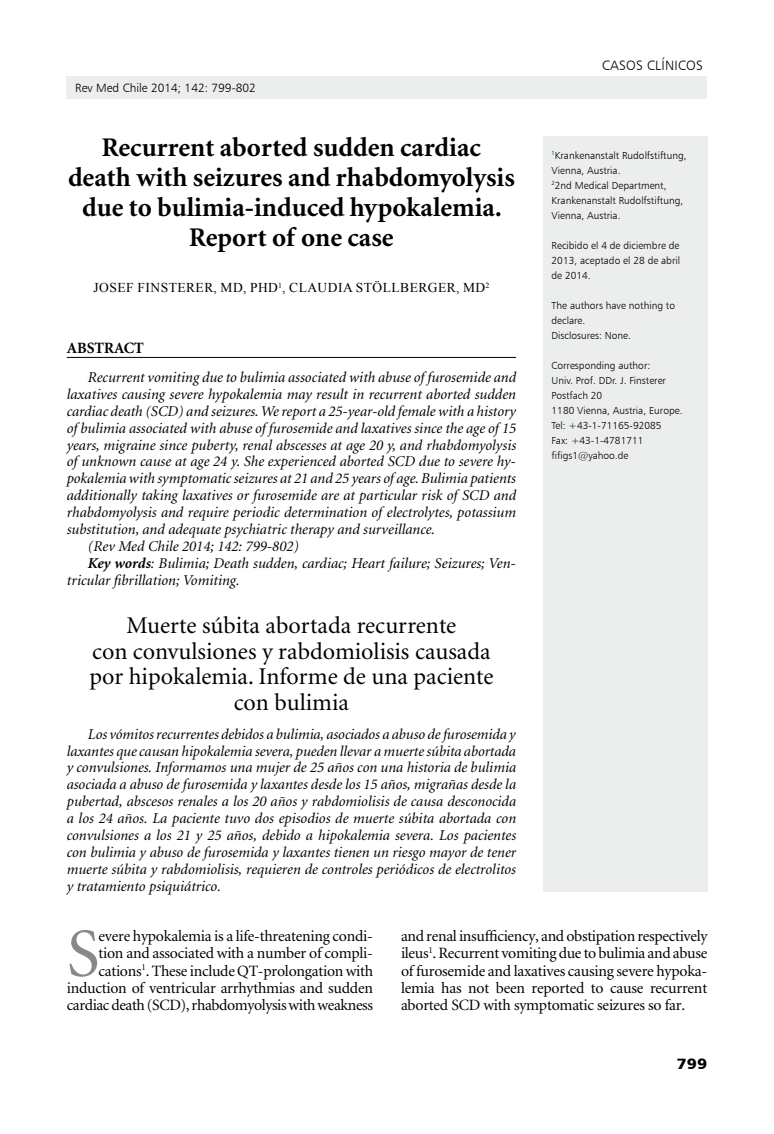
<style>
.page{position:relative;width:774px;height:1134px;background:#fff}
.page>*{position:absolute;margin:0;border:0;box-sizing:border-box;transform-origin:0 0}
.t1{font:68.85px "Minion";color:#87888a}
.t2{font:700 27px/30px "Minion";color:#000;text-align:center}
.t3{font:24px/25.5px "Minion";color:#000;text-align:center}
.t4{font:15.75px/17.2px "Minion";letter-spacing:-.015em;color:#000;text-align:right}
.t5{font:700 15.75px "Minion";color:#000}
.t6{font:italic 15px/17px "Minion";color:#000;text-align:justify}
.t7{font:15px "Humanist 777 BT Black B";color:#000;scale:1.1 1}
.t8{font:13.5px "Times New Roman";letter-spacing:.035em;color:#000}
.t9{font:13.5px "Humanist 777 BT Light B";letter-spacing:.02em;color:#000}
.t10{font:12px "Humanist 777 BT Light B";color:#000}
.t11{font:10.2px/15px "Humanist 777 BT Light B";color:#000}
.s1{font-weight:700}
</style>
<div class="page">
<div style="left:67px;top:77px;width:640px;height:22px;background:#eceded"></div>
<hr style="left:67px;top:357px;width:449px;height:1px;background:#000">
<div style="left:543px;top:136px;width:164px;height:755px;background:#eceded"></div>
<p class="t10" style="left:75px;top:81px;width:182px">Rev Med Chile 2014; 142: 799-802</p>
<h2 class="t2" style="left:68px;top:133px;width:448px">Recurrent aborted sudden cardiac death with seizures and rhabdomyolysis due to bulimia-induced hypokalemia.<br>Report of one case</h2>
<p class="t8" style="left:94px;top:278px;width:397px">JOSEF FINSTERER, MD, PHD<sup>1</sup>, CLAUDIA STÖLLBERGER, MD<sup>2</sup></p>
<p class="t5" style="left:67px;top:340px;width:79px">ABSTRACT</p>
<p class="t6" style="left:88px;top:369px;width:430px">Recurrent vomiting due to bulimia associated with abuse of furosemide and</p>
<p class="t6" style="left:67px;top:386px;width:451px">laxatives causing severe hypokalemia may result in recurrent aborted sudden</p>
<p class="t6" style="left:67px;top:403px;width:451px">cardiac death (SCD) and seizures. We report a 25-year-old female with a history</p>
<p class="t6" style="left:67px;top:420px;width:451px">of bulimia associated with abuse of furosemide and laxatives since the age of 15</p>
<p class="t6" style="left:67px;top:437px;width:451px">years, migraine since puberty, renal abscesses at age 20 y, and rhabdomyolysis</p>
<p class="t6" style="left:67px;top:454px;width:451px">of unknown cause at age 24 y. She experienced aborted SCD due to severe hy-</p>
<p class="t6" style="left:67px;top:471px;width:451px">pokalemia with symptomatic seizures at 21 and 25 years of age. Bulimia patients</p>
<p class="t6" style="left:67px;top:488px;width:451px">additionally taking laxatives or furosemide are at particular risk of SCD and</p>
<p class="t6" style="left:67px;top:505px;width:451px">rhabdomyolysis and require periodic determination of electrolytes, potassium</p>
<p class="t6" style="left:67px;top:522px;width:370px">substitution, and adequate psychiatric therapy and surveillance.</p>
<p class="t6" style="left:88px;top:539px;width:212px">(Rev Med Chile 2014; 142: 799-802)</p>
<p class="t6" style="left:88px;top:556px;width:430px"><span class="s1">Key words</span>: Bulimia; Death sudden, cardiac; Heart failure; Seizures; Ven-</p>
<p class="t6" style="left:67px;top:572px;width:174px">tricular fibrillation; Vomiting.</p>
<h3 class="t3" style="left:89px;top:614px;width:406px">Muerte súbita abortada recurrente<br>con convulsiones y rabdomiolisis causada por hipokalemia. Informe de una paciente con bulimia</h3>
<p class="t6" style="left:67px;top:726px;width:451px;text-indent:21px">Los vómitos recurrentes debidos a bulimia, asociados a abuso de furosemida y laxantes que causan hipokalemia severa, pueden llevar a muerte súbita abortada y convulsiones. Informamos una mujer de 25 años con una historia de bulimia asociada a abuso de furosemida y laxantes desde los 15 años, migrañas desde la pubertad, abscesos renales a los 20 años y rabdomiolisis de causa desconocida a los 24 años. La paciente tuvo dos episodios de muerte súbita abortada con convulsiones a los 21 y 25 años, debido a hipokalemia severa. Los pacientes con bulimia y abuso de furosemida y laxantes tienen un riesgo mayor de tener muerte súbita y rabdomiolisis, requieren de controles periódicos de electrolitos y tratamiento psiquiátrico.</p>
<p class="t9" style="left:602px;top:57px;width:102px">casos clínicos</p>
<p class="t11" style="left:551px;top:148px;width:137px"><sup>1</sup>Krankenanstalt Rudolfstiftung,<br>Vienna, Austria.<br><sup>2</sup>2nd Medical Department,<br>Krankenanstalt Rudolfstiftung,<br>Vienna, Austria.</p>
<p class="t11" style="left:551px;top:238px;width:130px;text-align:justify">Recibido el 4 de diciembre de 2013, aceptado el 28 de abril de 2014.</p>
<p class="t11" style="left:551px;top:298px;width:125px">The authors have nothing to declare.<br>Disclosures: None.</p>
<p class="t11" style="left:551px;top:358px;width:132px">Corresponding author:<br>Univ. Prof. DDr. J. Finsterer<br>Postfach 20<br>1180 Vienna, Austria, Europe.<br>Tel: +43-1-71165-92085<br>Fax: +43-1-4781711 fifigs1@yahoo.de</p>
<h1 class="t1" style="left:67px;top:920px;width:34px">S</h1>
<p class="t4" style="left:67px;top:928px;width:308px">evere hypokalemia is a life-threatening condi-<br>tion and associated with a number of compli&shy;cations<sup>1</sup>. These include QT-prolongation with induction of ventricular arrhythmias and sudden cardiac death (SCD), rhabdomyolysis with weakness</p>
<p class="t4" style="left:401px;top:928px;width:308px;text-align:justify">and renal insufficiency, and obstipation respectively ileus<sup>1</sup>. Recurrent vomiting due to bulimia and abuse of furosemide and laxatives causing severe hypoka&shy;lemia has not been reported to cause recurrent aborted SCD with symptomatic seizures so far.</p>
<p class="t7" style="left:677px;top:1054px;width:29px">799</p>
</div>
